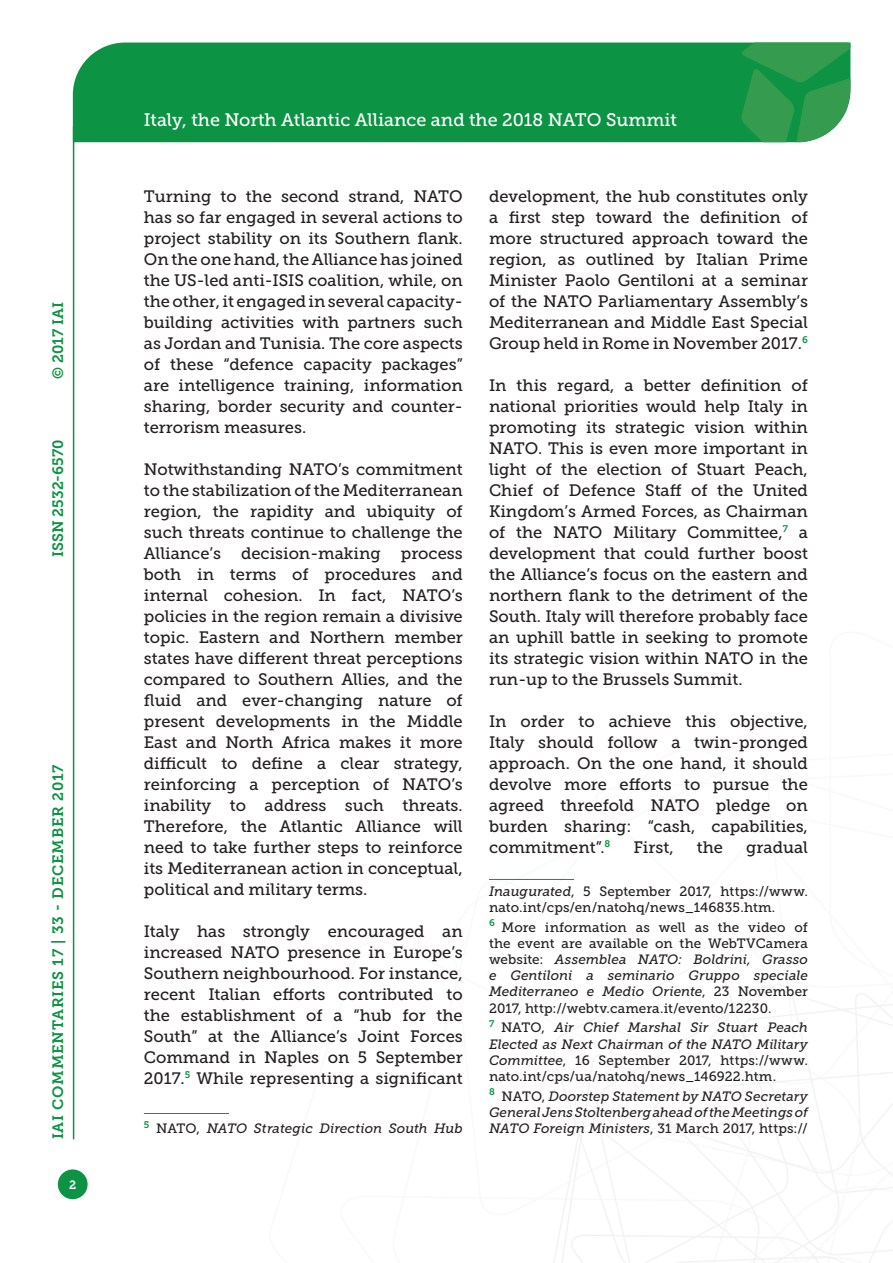
<style>
.page{position:relative;width:893px;height:1263px;background:#fff}
.page>*{position:absolute;margin:0;border:0;box-sizing:border-box;transform-origin:0 0}
.t1{font:18px "Museo Slab 500";color:#fff}
.t2{font:16.5px/21px "Museo Slab 500";color:#231f20;text-align:justify}
.t3{font:15px "Museo Slab 700";letter-spacing:.05em;color:#0d9344}
.t4{font:15px "Museo Slab 700";color:#0d9344}
.t5{font:italic 13.5px/16.2px "Museo Slab 500";color:#231f20;text-align:justify}
.t6{font:13.5px/16.2px "Museo Slab 500";letter-spacing:.005em;color:#231f20}
.t7{font:12px "Museo Slab 700";color:#fff}
.s1{font-style:normal}
.s2{font-style:italic}
</style>
<div class="page">
<svg style="left:553px;top:960px;width:340px;height:303px"></svg>
<div style="left:73px;top:43px;width:668px;height:99px;background:#0d9344"></div>
<svg style="left:741px;top:43px;width:109px;height:99px;background:#339d54"></svg>
<div style="left:58px;top:1169px;width:30px;height:30px;background:#0d9344;border-radius:50%"></div>
<hr style="left:73px;top:126px;width:1px;height:1013px;background:#0d9344">
<hr style="left:144px;top:1113px;width:85px;height:1px;background:#0d9344">
<hr style="left:489px;top:879px;width:85px;height:1px;background:#0d9344">
<p class="t3" style="left:50px;top:379px;width:78px;rotate:-90deg">© 2017 IAI</p>
<p class="t4" style="left:50px;top:557px;width:119px;rotate:-90deg">ISSN 2532-6570</p>
<p class="t3" style="left:50px;top:1139px;width:376px;rotate:-90deg">IAI COMMENTARIES 17 | 33 - DECEMBER 2017</p>
<p class="t7" style="left:69px;top:1178px;width:9px">2</p>
<p class="t1" style="left:144px;top:110px;width:534px">Italy, the North Atlantic Alliance and the 2018 NATO Summit</p>
<p class="t2" style="left:144px;top:186px;width:320px">Turning to the second strand, NATO has so far engaged in several actions to project stability on its Southern flank.<br>On the one hand, the Alliance has joined the US-led anti-ISIS coalition, while, on the other, it engaged in several capacity&shy;building activities with partners such as Jordan and Tunisia. The core aspects of these “defence capacity packages” are intelligence training, information sharing, border security and counter&shy;terrorism measures.</p>
<p class="t2" style="left:144px;top:459px;width:320px">Notwithstanding NATO’s commitment to the stabilization of the Mediterranean region, the rapidity and ubiquity of such threats continue to challenge the Alliance’s decision-making process both in terms of procedures and internal cohesion. In fact, NATO’s policies in the region remain a divisive topic. Eastern and Northern member states have different threat perceptions compared to Southern Allies, and the fluid and ever-changing nature of present developments in the Middle East and North Africa makes it more difficult to define a clear strategy, reinforcing a perception of NATO’s inability to address such threats.<br>Therefore, the Atlantic Alliance will need to take further steps to reinforce its Mediterranean action in conceptual, political and military terms.</p>
<p class="t2" style="left:144px;top:921px;width:320px">Italy has strongly encouraged an increased NATO presence in Europe’s Southern neighbourhood. For instance, recent Italian efforts contributed to the establishment of a “hub for the South” at the Alliance’s Joint Forces Command in Naples on 5 September 2017.<sup>5</sup> While representing a significant</p>
<p class="t5" style="left:144px;top:1121px;width:320px"><sup>5</sup> <span class="s1">NATO,</span> NATO Strategic Direction South Hub</p>
<p class="t2" style="left:489px;top:186px;width:320px">development, the hub constitutes only a first step toward the definition of more structured approach toward the region, as outlined by Italian Prime Minister Paolo Gentiloni at a seminar of the NATO Parliamentary Assembly’s Mediterranean and Middle East Special Group held in Rome in November 2017.<sup>6</sup></p>
<p class="t2" style="left:489px;top:375px;width:320px">In this regard, a better definition of national priorities would help Italy in promoting its strategic vision within NATO. This is even more important in light of the election of Stuart Peach, Chief of Defence Staff of the United Kingdom’s Armed Forces, as Chairman of the NATO Military Committee,<sup>7</sup> a development that could further boost the Alliance’s focus on the eastern and northern flank to the detriment of the South. Italy will therefore probably face an uphill battle in seeking to promote its strategic vision within NATO in the run-up to the Brussels Summit.</p>
<p class="t2" style="left:489px;top:711px;width:320px">In order to achieve this objective, Italy should follow a twin-pronged approach. On the one hand, it should devolve more efforts to pursue the agreed threefold NATO pledge on burden sharing: “cash, capabilities, commitment”.<sup>8</sup></p>
<p class="t2" style="left:634px;top:837px;width:42px">First,</p>
<p class="t2" style="left:697px;top:837px;width:28px">the</p>
<p class="t2" style="left:746px;top:837px;width:63px">gradual</p>
<p class="t6" style="left:489px;top:883px;width:320px"><span class="s2">Inaugurated</span>, 5 September 2017, https://www. nato.int/cps/en/natohq/news_146835.htm.</p>
<p class="t6" style="left:489px;top:919px;width:320px;text-align:justify"><sup>6</sup> More information as well as the video of the event are available on the WebTVCamera website: <span class="s2">Assemblea NATO: Boldrini, Grasso e Gentiloni a seminario Gruppo speciale Mediterraneo e Medio Oriente</span>, 23 November 2017, http://webtv.camera.it/evento/12230.</p>
<p class="t5" style="left:489px;top:1020px;width:320px"><sup>7</sup> <span class="s1">NATO,</span> Air Chief Marshal Sir Stuart Peach Elected as Next Chairman of the NATO Military Committee<span class="s1">, 16 September 2017, https://www. nato.int/cps/ua/natohq/news_146922.htm.</span></p>
<p class="t5" style="left:489px;top:1088px;width:320px"><sup>8</sup> <span class="s1">NATO,</span> Doorstep Statement by NATO Secretary General Jens Stoltenberg ahead of the Meetings of NATO Foreign Ministers<span class="s1">, 31 March 2017, https://</span></p>
</div>
